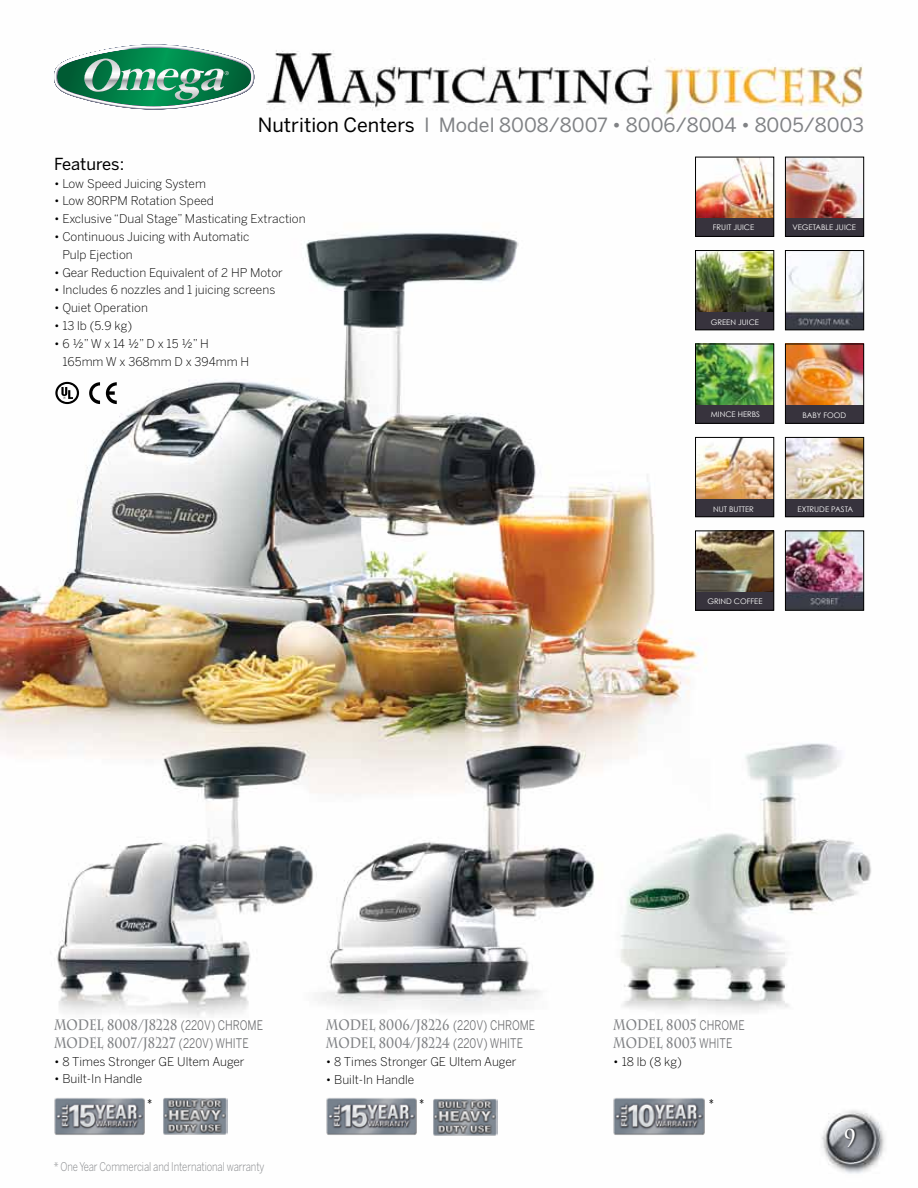
<style>
.page{position:relative;width:918px;height:1188px;background:#fff}
.page>*{position:absolute;margin:0;border:0;box-sizing:border-box;transform-origin:0 0}
.t1{font:700 24.3px "Charlemagne Std";color:#fff;scale:.8 1}
.t2{font:19.5px "Benton Sans";color:#808285}
.t3{font:16.5px "Benton Sans";color:#000}
.t4{font:700 15px/17.9px "Charlemagne Std";color:#808285;scale:.8 1}
.t5{font:13.5px "Century Gothic";color:#000;scale:.8 1}
.t6{font:300 12px/17.9px "Benton Sans";color:#000}
.t7{font:300 12px "Benton Sans";letter-spacing:-.01em;color:#808285;scale:.8 1}
.t8{font:7.65px "Century Gothic";color:#fff}
.s1{color:#000}
.s2{font-family:"Benton Sans";font-weight:400;font-size:13.2px;color:#6d6e71}
</style>
<div class="page">
<img style="left:0;top:50px;width:885px;height:1124px">
<img style="left:697px;top:533px;width:75px;height:59px">
<div style="left:696px;top:592px;width:78px;height:18px;background:#37333d"></div>
<div style="left:695px;top:531px;width:79px;height:80px;border:1px solid #000"></div>
<img style="left:697px;top:439px;width:75px;height:60px">
<div style="left:696px;top:499px;width:78px;height:18px;background:#37333d"></div>
<div style="left:695px;top:437px;width:79px;height:80px;border:1px solid #000"></div>
<img style="left:697px;top:346px;width:75px;height:59px">
<div style="left:696px;top:405px;width:78px;height:18px;background:#37333d"></div>
<div style="left:695px;top:344px;width:79px;height:80px;border:1px solid #000"></div>
<img style="left:697px;top:252px;width:75px;height:61px">
<div style="left:696px;top:313px;width:78px;height:17px;background:#37333d"></div>
<div style="left:695px;top:250px;width:79px;height:80px;border:1px solid #000"></div>
<img style="left:697px;top:159px;width:75px;height:59px">
<div style="left:696px;top:218px;width:78px;height:18px;background:#37333d"></div>
<div style="left:695px;top:157px;width:79px;height:80px;border:1px solid #000"></div>
<img style="left:787px;top:533px;width:75px;height:76px">
<div style="left:785px;top:531px;width:79px;height:80px;border:1px solid #000"></div>
<img style="left:787px;top:439px;width:75px;height:60px">
<div style="left:785px;top:499px;width:79px;height:18px;background:#37333d"></div>
<div style="left:785px;top:437px;width:79px;height:80px;border:1px solid #000"></div>
<img style="left:787px;top:346px;width:75px;height:76px">
<div style="left:785px;top:344px;width:79px;height:80px;border:1px solid #000"></div>
<img style="left:787px;top:252px;width:75px;height:76px">
<div style="left:785px;top:250px;width:79px;height:80px;border:1px solid #000"></div>
<img style="left:787px;top:159px;width:75px;height:59px">
<div style="left:785px;top:218px;width:79px;height:18px;background:#37333d"></div>
<div style="left:785px;top:157px;width:79px;height:80px;border:1px solid #000"></div>
<svg style="left:54px;top:44px;width:200px;height:66px"></svg>
<svg style="left:89px;top:382px;width:11px;height:22px"></svg>
<svg style="left:106px;top:382px;width:11px;height:22px"></svg>
<svg style="left:55px;top:382px;width:24px;height:22px"></svg>
<div style="left:844px;top:1127px;width:13px;height:22px;background:#000;opacity:.75"></div>
<img style="left:612px;top:1097px;width:94px;height:40px">
<img style="left:52px;top:1097px;width:95px;height:40px">
<img style="left:162px;top:1096px;width:66px;height:40px">
<img style="left:324px;top:1097px;width:95px;height:40px">
<img style="left:432px;top:1097px;width:66px;height:40px">
<h2 class="t2" style="left:258px;top:114px;width:608px"><span class="s1">Nutrition Centers</span> I Model 8008/8007 • 8006/8004 • 8005/8003</h2>
<h3 class="t3" style="left:54px;top:154px;width:72px">Features:</h3>
<p class="t6" style="left:54px;top:174px;width:153px">• Low Speed Juicing System</p>
<p class="t6" style="left:54px;top:192px;width:161px">• Low 80RPM Rotation Speed</p>
<p class="t6" style="left:54px;top:210px;width:253px">• Exclusive “Dual Stage” Masticating Extraction</p>
<p class="t6" style="left:63px;top:228px;width:189px;text-indent:-9px">• Continuous Juicing with Automatic<br>Pulp Ejection</p>
<p class="t6" style="left:54px;top:263px;width:230px">• Gear Reduction Equivalent of 2 HP Motor</p>
<p class="t6" style="left:54px;top:281px;width:223px">• Includes 6 nozzles and 1 juicing screens</p>
<p class="t6" style="left:54px;top:299px;width:95px">• Quiet Operation</p>
<p class="t6" style="left:54px;top:317px;width:80px">• 13 lb (5.9 kg)</p>
<p class="t6" style="left:63px;top:335px;width:188px;text-indent:-9px">• 6 ½” W x 14 ½” D x 15 ½” H<br>165mm W x 368mm D x 394mm H</p>
<p class="t8" style="left:713px;top:223px;width:43px">FRUIT JUICE</p>
<p class="t8" style="left:791px;top:223px;width:65px">VEGETABLE JUICE</p>
<p class="t8" style="left:714px;top:223px;width:43px">FRUIT JUICE</p>
<p class="t8" style="left:792px;top:223px;width:65px">VEGETABLE JUICE</p>
<p class="t8" style="left:711px;top:317px;width:50px">GREEN JUICE</p>
<p class="t8" style="left:707px;top:404px;width:57px">EXTRUDE PASTA</p>
<p class="t8" style="left:711px;top:410px;width:51px">MINCE HERBS</p>
<p class="t8" style="left:802px;top:410px;width:45px">BABY FOOD</p>
<p class="t8" style="left:713px;top:504px;width:42px">NUT BUT ER</p>
<p class="t8" style="left:795px;top:504px;width:57px">EXTRUDE PASTA</p>
<p class="t8" style="left:716px;top:504px;width:42px">NUT BUTTER</p>
<p class="t8" style="left:798px;top:504px;width:57px">EXTRUDE PASTA</p>
<p class="t8" style="left:800px;top:509px;width:51px">MINCE HERBS</p>
<p class="t8" style="left:710px;top:510px;width:53px">SOY/NUT MILK</p>
<p class="t8" style="left:707px;top:597px;width:57px">GRIND COFFEE</p>
<p class="t4" style="left:54px;top:1016px;width:263px">MODEL 8008/J8228 <span class="s2">(220V) CHROME<br></span>MODEL 8007/J8227 <span class="s2">(220V) WHITE</span></p>
<p class="t6" style="left:54px;top:1052px;width:192px">• 8 Times Stronger GE Ultem Auger</p>
<p class="t6" style="left:54px;top:1070px;width:90px">• Built-In Handle</p>
<p class="t4" style="left:326px;top:1016px;width:263px">MODEL 8006/J8226 <span class="s2">(220V) CHROME<br></span>MODEL 8004/J8224 <span class="s2">(220V) WHITE</span></p>
<p class="t6" style="left:326px;top:1052px;width:192px">• 8 Times Stronger GE Ultem Auger</p>
<p class="t6" style="left:326px;top:1070px;width:90px">• Built-In Handle</p>
<p class="t4" style="left:613px;top:1016px;width:166px">MODEL 8005 <span class="s2">CHROME<br></span>MODEL 8003 <span class="s2">WHITE</span></p>
<p class="t6" style="left:613px;top:1052px;width:70px">• 18 lb (8 kg)</p>
<p class="t5" style="left:147px;top:1096px;width:7px">*</p>
<p class="t5" style="left:420px;top:1096px;width:7px">*</p>
<p class="t5" style="left:709px;top:1096px;width:7px">*</p>
<p class="t7" style="left:54px;top:1159px;width:265px">* One Year Commercial and International warranty</p>
<h1 class="t1" style="left:844px;top:1123px;width:17px">9</h1>
</div>
